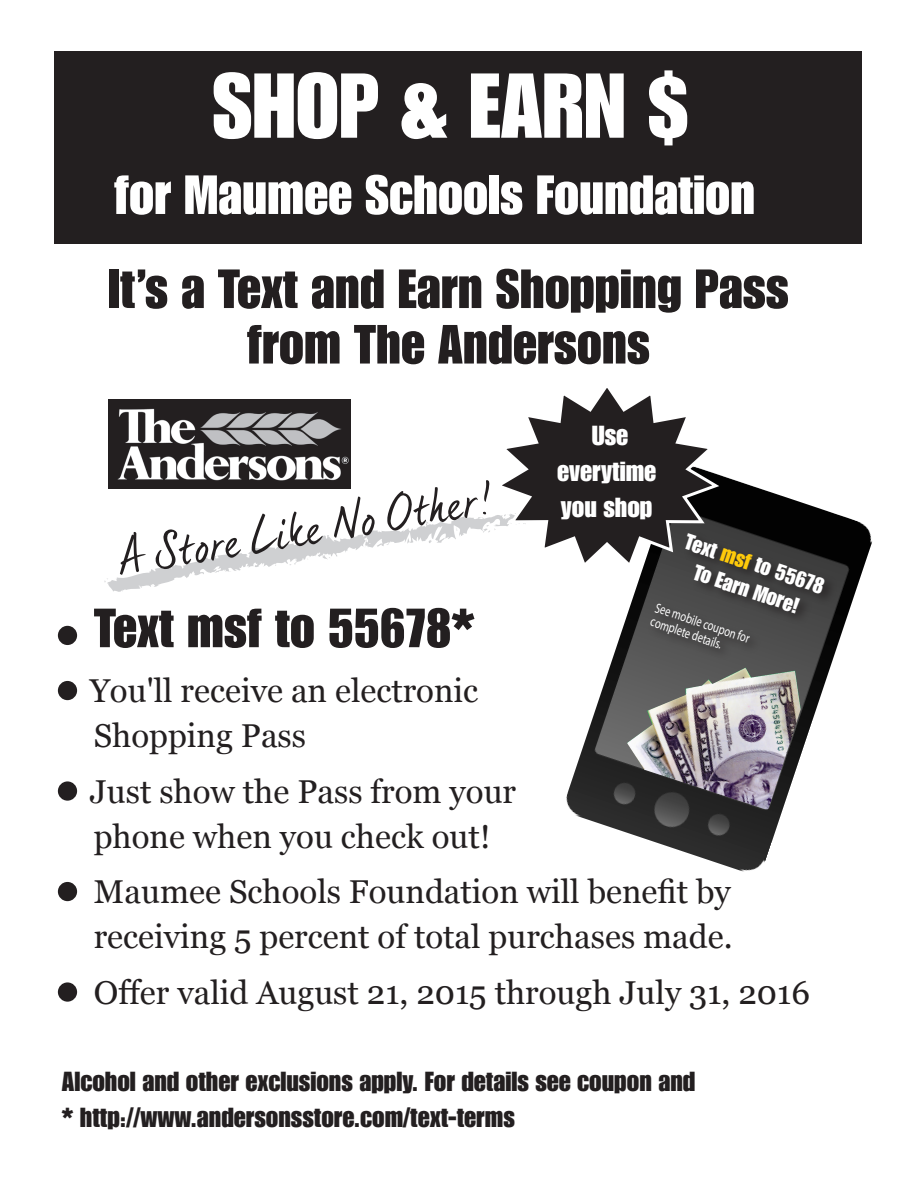
<style>
.page{position:relative;width:918px;height:1188px;background:#fff}
.page>*{position:absolute;margin:0;border:0;box-sizing:border-box;transform-origin:0 0}
.t1{font:90px "Impact";color:#fff}
.t2{font:54px "Impact";color:#231f20}
.t3{font:54px "Impact";color:#fff}
.t4{font:44.85px "Dear Joe 5";color:#231f20}
.t5{font:33px "Georgia";color:#231f20}
.t6{font:27px "Impact";color:#231f20}
.t7{font:27px "Impact";color:#fff}
.t8{font:21.9px "Impact";color:#fff}
.t9{font:13.95px "Myriad Pro";color:#fff;scale:.75 1}
.s1{color:#feca0a}
.s2{font-family:"Impact";font-size:54px}
</style>
<div class="page">
<img style="left:566px;top:476px;width:307px;height:396px">
<div style="left:648px;top:531px;width:189px;height:130px;background:#231f20;opacity:.75"></div>
<img style="left:627px;top:668px;width:174px;height:142px">
<div style="left:54px;top:51px;width:808px;height:193px;background:#231f20"></div>
<svg style="left:716px;top:474px;width:7px;height:97px"></svg>
<svg style="left:104px;top:388px;width:612px;height:207px"></svg>
<p class="t1" style="left:212px;top:53px;width:478px">SHOP &amp; EARN $</p>
<p class="t3" style="left:114px;top:163px;width:643px">for Maumee Schools Foundation</p>
<p class="t2" style="left:108px;top:257px;width:682px">It’s a Text and Earn Shopping Pass</p>
<p class="t2" style="left:247px;top:313px;width:405px">from The Andersons</p>
<p class="t4" style="left:301px;top:503px;width:191px;rotate:-10deg">e No Other!</p>
<p class="t4" style="left:149px;top:527px;width:157px;rotate:-9deg">Store Lik</p>
<p class="t2" style="left:54px;top:597px;width:422px">• Text msf to 55678*</p>
<p class="t7" style="left:592px;top:419px;width:38px">Use</p>
<p class="t7" style="left:557px;top:455px;width:100px">everytime</p>
<p class="t7" style="left:561px;top:491px;width:93px">you shop</p>
<p class="t8" style="left:690px;top:528px;width:147px;rotate:19deg">Text <span class="s1">msf</span> to 55678</p>
<p class="t8" style="left:699px;top:559px;width:111px;rotate:19deg">To Earn More!</p>
<p class="t9" style="left:658px;top:599px;width:133px;rotate:18deg">See mobile coupon for</p>
<p class="t9" style="left:654px;top:613px;width:101px;rotate:18deg">complete details.</p>
<p class="t5" style="left:54px;top:667px;width:426px"><span class="s2">•</span> You'll receive an electronic</p>
<p class="t5" style="left:94px;top:712px;width:214px">Shopping Pass</p>
<p class="t5" style="left:54px;top:767px;width:464px"><span class="s2">•</span> Just show the Pass from your</p>
<p class="t5" style="left:94px;top:812px;width:399px">phone when you check out!</p>
<p class="t5" style="left:54px;top:868px;width:678px"><span class="s2">•</span> Maumee Schools Foundation will benefit by</p>
<p class="t5" style="left:94px;top:913px;width:640px">receiving 5 percent of total purchases made.</p>
<p class="t5" style="left:54px;top:968px;width:758px"><span class="s2">•</span> Offer valid August 21, 2015 through July 31, 2016</p>
<p class="t6" style="left:62px;top:1065px;width:635px">Alcohol and other exclusions apply. For details see coupon and</p>
<p class="t6" style="left:62px;top:1101px;width:454px">* http://www.andersonsstore.com/text-terms</p>
</div>
